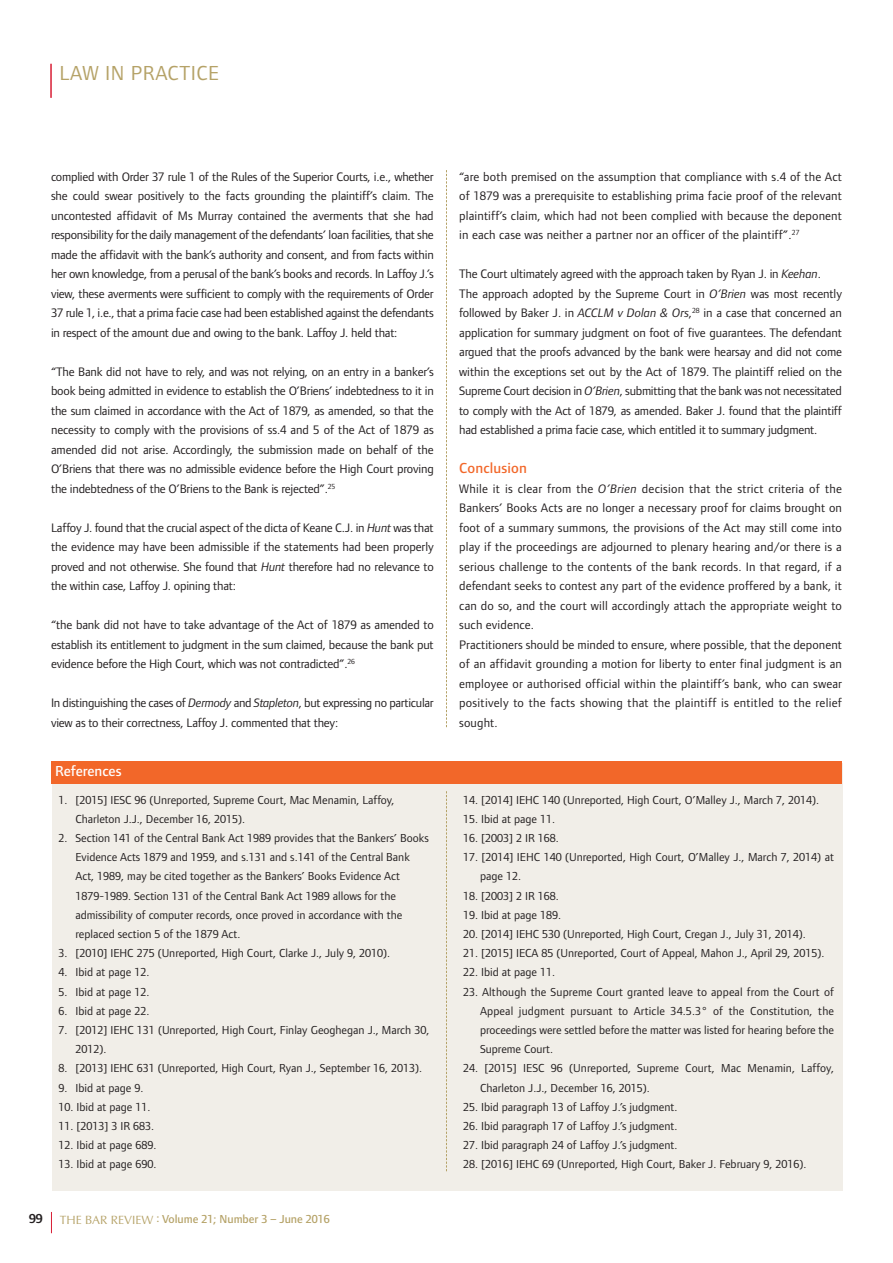
<style>
.page{position:relative;width:893px;height:1263px;background:#fff}
.page>*{position:absolute;margin:0;border:0;box-sizing:border-box;transform-origin:0 0}
.t1{font:21px "Foundry Form Sans";letter-spacing:.025em;color:#b5a267}
.t2{font:500 15px "Foundry Form Sans";color:#fff}
.t3{font:500 15px "Foundry Form Sans";letter-spacing:.01em;color:#f26729}
.t4{font:600 13.5px "Foundry Form Sans";color:#231f20}
.t5{font:12.75px/19.5px "Foundry Form Sans";letter-spacing:-.005em;color:#231f20;text-align:justify}
.t6{font:12.75px/19.5px "Foundry Form Sans";letter-spacing:-.025em;color:#231f20}
.t7{font:12px/19.2px "Foundry Form Sans";color:#231f20}
.t8{font:500 12px "Foundry Form Sans";color:#b5a267}
.s1{font-style:italic}
.s2{font-family:"Optima";font-weight:400}
</style>
<div class="page">
<svg style="left:51px;top:1212px;width:1px;height:21px"></svg>
<div style="left:52px;top:764px;width:790px;height:427px;background:#f1eee8"></div>
<div style="left:51px;top:761px;width:791px;height:22px;background:#f26729"></div>
<hr style="left:51px;top:64px;width:1px;height:34px;background:#d81e35">
<svg style="left:446px;top:170px;width:1px;height:557px"></svg>
<svg style="left:446px;top:791px;width:1px;height:380px"></svg>
<h1 class="t1" style="left:60px;top:65px;width:161px">LAW IN PRACTICE</h1>
<p class="t5" style="left:51px;top:168px;width:384px">complied with Order 37 rule 1 of the Rules of the Superior Courts, i.e., whether she could swear positively to the facts grounding the plaintiff’s claim. The uncontested affidavit of Ms Murray contained the averments that she had responsibility for the daily management of the defendants’ loan facilities, that she made the affidavit with the bank’s authority and consent, and from facts within her own knowledge, from a perusal of the bank’s books and records. In Laffoy J.’s view, these averments were sufficient to comply with the requirements of Order 37 rule 1, i.e., that a prima facie case had been established against the defendants in respect of the amount due and owing to the bank. Laffoy J. held that:</p>
<p class="t5" style="left:51px;top:363px;width:384px">“The Bank did not have to rely, and was not relying, on an entry in a banker’s book being admitted in evidence to establish the O’Briens’ indebtedness to it in the sum claimed in accordance with the Act of 1879, as amended, so that the necessity to comply with the provisions of ss.4 and 5 of the Act of 1879 as amended did not arise. Accordingly, the submission made on behalf of the O’Briens that there was no admissible evidence before the High Court proving the indebtedness of the O’Briens to the Bank is rejected”.<sup>25</sup></p>
<p class="t5" style="left:51px;top:519px;width:384px">Laffoy J. found that the crucial aspect of the dicta of Keane C.J. in <span class="s1">Hunt</span> was that the evidence may have been admissible if the statements had been properly proved and not otherwise. She found that <span class="s1">Hunt</span> therefore had no relevance to the within case, Laffoy J. opining that:</p>
<p class="t5" style="left:51px;top:616px;width:384px">“the bank did not have to take advantage of the Act of 1879 as amended to establish its entitlement to judgment in the sum claimed, because the bank put evidence before the High Court, which was not contradicted”.<sup>26</sup></p>
<p class="t6" style="left:51px;top:694px;width:384px">In distinguishing the cases of <span class="s1">Dermody</span> and <span class="s1">Stapleton</span>, but expressing no particular view as to their correctness, Laffoy J. commented that they:</p>
<p class="t2" style="left:55px;top:765px;width:68px">References</p>
<p class="t7" style="left:75px;top:791px;width:321px;text-indent:-17px">1. [2015] IESC 96 (Unreported, Supreme Court, Mac Menamin, Laffoy,<br>Charleton J.J., December 16, 2015).</p>
<p class="t7" style="left:75px;top:829px;width:355px;text-indent:-17px">2. Section 141 of the Central Bank Act 1989 provides that the Bankers’ Books Evidence Acts 1879 and 1959, and s.131 and s.141 of the Central Bank Act, 1989, may be cited together as the Bankers’ Books Evidence Act 1879-1989. Section 131 of the Central Bank Act 1989 allows for the admissibility of computer records, once proved in accordance with the replaced section 5 of the 1879 Act.</p>
<p class="t7" style="left:58px;top:944px;width:333px">3. [2010] IEHC 275 (Unreported, High Court, Clarke J., July 9, 2010).</p>
<p class="t7" style="left:58px;top:964px;width:92px">4. Ibid at page 12.</p>
<p class="t7" style="left:58px;top:983px;width:92px">5. Ibid at page 12.</p>
<p class="t7" style="left:58px;top:1002px;width:92px">6. Ibid at page 22.</p>
<p class="t7" style="left:75px;top:1021px;width:355px;text-indent:-17px">7. [2012] IEHC 131 (Unreported, High Court, Finlay Geoghegan J., March 30,<br>2012).</p>
<p class="t7" style="left:58px;top:1060px;width:365px">8. [2013] IEHC 631 (Unreported, High Court, Ryan J., September 16, 2013).</p>
<p class="t7" style="left:58px;top:1079px;width:86px">9. Ibid at page 9.</p>
<p class="t7" style="left:58px;top:1098px;width:93px">10. Ibid at page 11.</p>
<p class="t7" style="left:58px;top:1117px;width:97px">11. [2013] 3 IR 683.</p>
<p class="t7" style="left:58px;top:1136px;width:99px">12. Ibid at page 689.</p>
<p class="t7" style="left:58px;top:1156px;width:99px">13. Ibid at page 690.</p>
<p class="t4" style="left:29px;top:1213px;width:15px">99</p>
<p class="t8" style="left:60px;top:1214px;width:271px"><span class="s2">THE BAR REVIEW</span> : Volume 21; Number 3 – June 2016</p>
<p class="t5" style="left:459px;top:168px;width:384px">“are both premised on the assumption that compliance with s.4 of the Act of 1879 was a prerequisite to establishing prima facie proof of the relevant plaintiff’s claim, which had not been complied with because the deponent in each case was neither a partner nor an officer of the plaintiff”.<sup>27</sup></p>
<p class="t5" style="left:459px;top:265px;width:384px;text-align:left">The Court ultimately agreed with the approach taken by Ryan J. in <span class="s1">Keehan</span>.<br>The approach adopted by the Supreme Court in <span class="s1">O’Brien</span> was most recently followed by Baker J. in <span class="s1">ACCLM v Dolan &amp; Ors</span>,<sup>28</sup> in a case that concerned an application for summary judgment on foot of five guarantees. The defendant argued that the proofs advanced by the bank were hearsay and did not come within the exceptions set out by the Act of 1879. The plaintiff relied on the Supreme Court decision in <span class="s1">O’Brien</span>, submitting that the bank was not necessitated to comply with the Act of 1879, as amended. Baker J. found that the plaintiff had established a prima facie case, which entitled it to summary judgment.</p>
<p class="t3" style="left:459px;top:463px;width:69px">Conclusion</p>
<p class="t5" style="left:459px;top:480px;width:384px;text-align:left">While it is clear from the <span class="s1">O’Brien</span> decision that the strict criteria of the Bankers’ Books Acts are no longer a necessary proof for claims brought on foot of a summary summons, the provisions of the Act may still come into play if the proceedings are adjourned to plenary hearing and/or there is a serious challenge to the contents of the bank records. In that regard, if a defendant seeks to contest any part of the evidence proffered by a bank, it can do so, and the court will accordingly attach the appropriate weight to such evidence.<br>Practitioners should be minded to ensure, where possible, that the deponent of an affidavit grounding a motion for liberty to enter final judgment is an employee or authorised official within the plaintiff’s bank, who can swear positively to the facts showing that the plaintiff is entitled to the relief sought.</p>
<p class="t7" style="left:463px;top:791px;width:358px">14. [2014] IEHC 140 (Unreported, High Court, O’Malley J., March 7, 2014).</p>
<p class="t7" style="left:463px;top:810px;width:93px">15. Ibid at page 11.</p>
<p class="t7" style="left:463px;top:829px;width:97px">16. [2003] 2 IR 168.</p>
<p class="t7" style="left:480px;top:848px;width:355px;text-indent:-17px">17. [2014] IEHC 140 (Unreported, High Court, O’Malley J., March 7, 2014) at page 12.</p>
<p class="t7" style="left:463px;top:887px;width:97px">18. [2003] 2 IR 168.</p>
<p class="t7" style="left:463px;top:906px;width:99px">19. Ibid at page 189.</p>
<p class="t7" style="left:463px;top:925px;width:344px">20. [2014] IEHC 530 (Unreported, High Court, Cregan J., July 31, 2014).</p>
<p class="t7" style="left:463px;top:944px;width:363px">21. [2015] IECA 85 (Unreported, Court of Appeal, Mahon J., April 29, 2015).</p>
<p class="t7" style="left:463px;top:964px;width:93px">22. Ibid at page 11.</p>
<p class="t7" style="left:480px;top:983px;width:355px;text-align:justify;text-indent:-17px">23. Although the Supreme Court granted leave to appeal from the Court of Appeal judgment pursuant to Article 34.5.3° of the Constitution, the proceedings were settled before the matter was listed for hearing before the Supreme Court.</p>
<p class="t7" style="left:480px;top:1060px;width:355px;text-indent:-17px">24. [2015] IESC 96 (Unreported, Supreme Court, Mac Menamin, Laffoy,<br>Charleton J.J., December 16, 2015).</p>
<p class="t7" style="left:463px;top:1098px;width:216px">25. Ibid paragraph 13 of Laffoy J.’s judgment.</p>
<p class="t7" style="left:463px;top:1117px;width:216px">26. Ibid paragraph 17 of Laffoy J.’s judgment.</p>
<p class="t7" style="left:463px;top:1136px;width:216px">27. Ibid paragraph 24 of Laffoy J.’s judgment.</p>
<p class="t7" style="left:463px;top:1156px;width:345px">28. [2016] IEHC 69 (Unreported, High Court, Baker J. February 9, 2016).</p>
</div>
